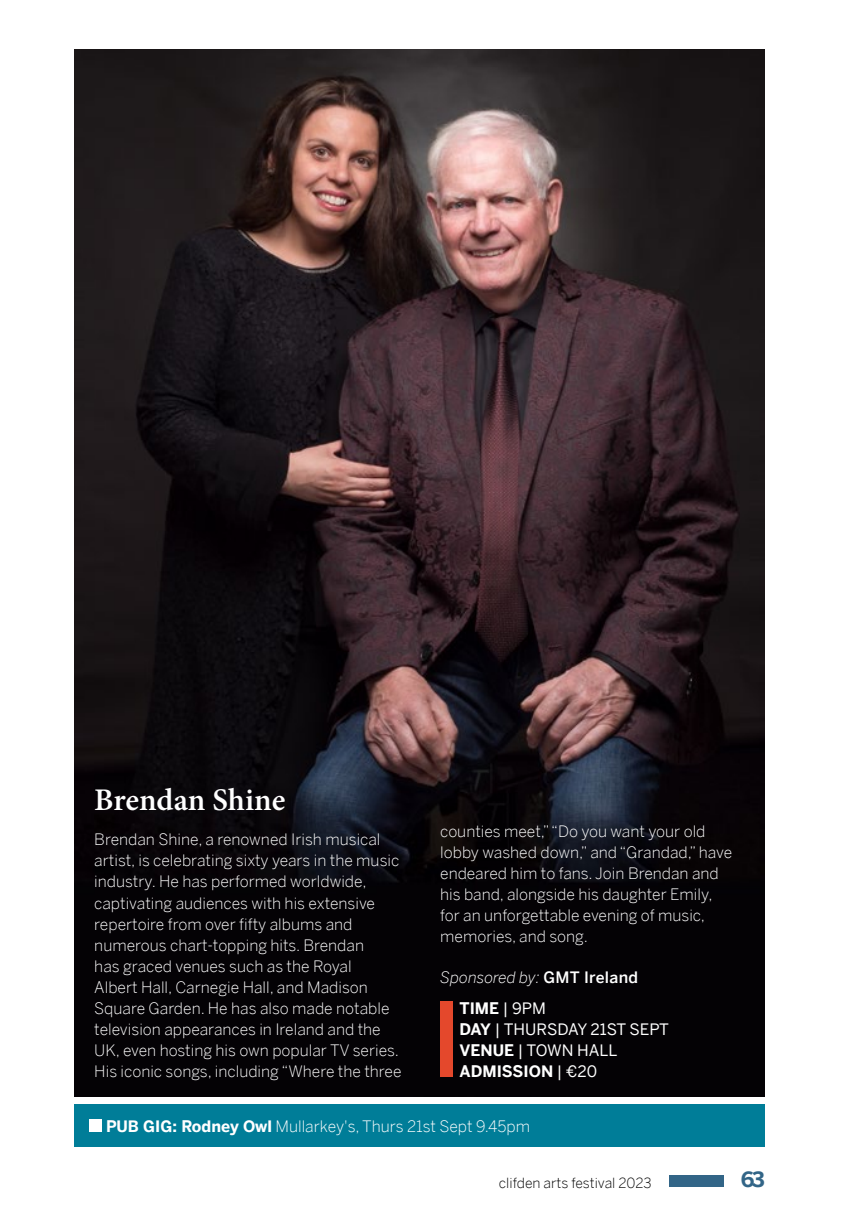
<style>
.page{position:relative;width:844px;height:1216px;background:#fff}
.page>*{position:absolute;margin:0;border:0;box-sizing:border-box;transform-origin:0 0}
.t1{font:600 31.5px "Minion Pro";color:#fff}
.t2{font:700 21px "Benton Sans";color:#326587}
.t3{font:300 15.75px/21px "Benton Sans";color:#fff}
.t4{font:15.75px/21px "Benton Sans";color:#fff}
.t5{font:italic 300 15.75px/31px "Benton Sans";color:#fff}
.t6{font:300 14px "Benton Sans";color:#000}
.s1{font-weight:500;font-style:normal}
.s2{font-weight:700;font-style:normal}
.s3{font-weight:400;font-style:normal}
.s4{font-weight:700}
</style>
<div class="page">
<div style="left:668px;top:1175px;width:55px;height:11px;background:#326587"></div>
<img style="left:74px;top:50px;width:690px;height:1046px">
<div style="left:440px;top:1001px;width:13px;height:75px;background:#e4482c"></div>
<div style="left:74px;top:1104px;width:690px;height:42px;background:#007d98"></div>
<div style="left:89px;top:1119px;width:13px;height:12px;background:#fff"></div>
<h1 class="t1" style="left:94px;top:777px;width:192px">Brendan Shine</h1>
<p class="t3" style="left:94px;top:828px;width:308px">Brendan Shine, a renowned Irish musical artist, is celebrating sixty years in the music industry. He has performed worldwide, captivating audiences with his extensive repertoire from over fifty albums and numerous chart-topping hits. Brendan<br>has graced venues such as the Royal<br>Albert Hall, Carnegie Hall, and Madison Square Garden. He has also made notable television appearances in Ireland and the UK, even hosting his own popular TV series.<br>His iconic songs, including “Where the three</p>
<p class="t3" style="left:440px;top:819px;width:293px">counties meet,” “Do you want your old lobby washed down,” and “Grandad,” have endeared him to fans. Join Brendan and his band, alongside his daughter Emily, for an unforgettable evening of music, memories, and song.</p>
<p class="t5" style="left:459px;top:960px;width:180px;text-indent:-19px">Sponsored by: <span class="s1">GMT Ireland<br></span><span class="s2">TIME</span> <span class="s3">| 9PM</span></p>
<p class="t4" style="left:459px;top:1017px;width:211px"><span class="s4">DAY</span> | THURSDAY 21ST SEPT<br><span class="s4">VENUE</span> | TOWN HALL<br><span class="s4">ADMISSION</span> | €20</p>
<p class="t3" style="left:106px;top:1114px;width:425px"><span class="s4">PUB GIG: Rodney Owl</span> Mullarkey's, Thurs 21st Sept 9.45pm</p>
<p class="t6" style="left:499px;top:1172px;width:154px">clifden arts festival 2023</p>
<h2 class="t2" style="left:740px;top:1164px;width:26px">63</h2>
</div>
